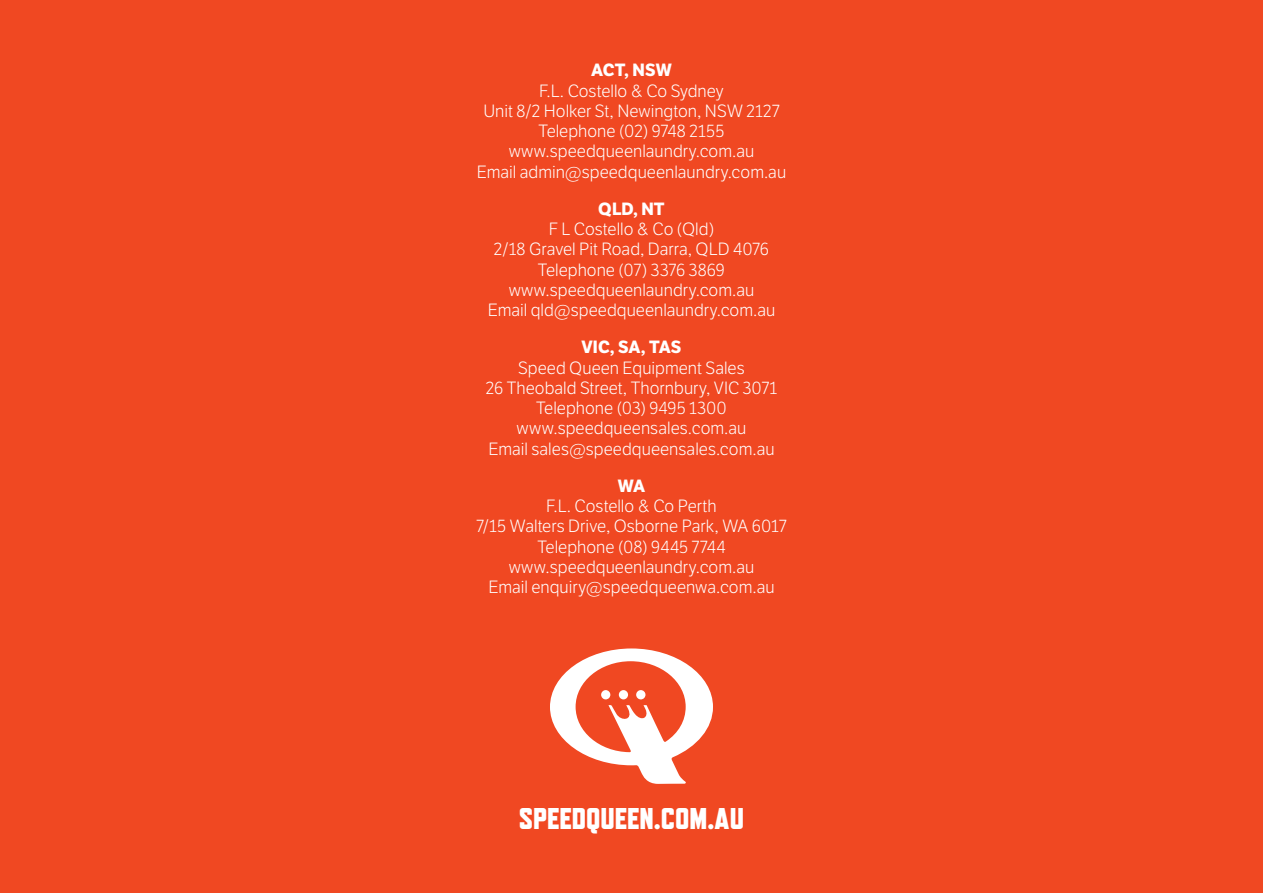
<style>
.page{position:relative;width:1263px;height:893px;background:#f04822}
.page>*{position:absolute;margin:0;border:0;box-sizing:border-box;transform-origin:0 0}
.t1{font:800 30px "Refrigerator Deluxe";color:#fff}
.t2{font:300 17.25px/20.2px "LFT Etica";color:#fff;text-align:center}
.t3{font:700 17.25px "LFT Etica";letter-spacing:.005em;color:#fff}
</style>
<div class="page">
<svg style="left:550px;top:648px;width:163px;height:136px"></svg>
<p class="t3" style="left:591px;top:60px;width:82px">ACT, NSW</p>
<p class="t2" style="left:477px;top:81px;width:311px">F.L. Costello &amp; Co Sydney<br>Unit 8/2 Holker St, Newington, NSW 2127<br>Telephone (02) 9748 2155 www.speedqueenlaundry.com.au<br>Email admin@speedqueenlaundry.com.au</p>
<p class="t3" style="left:598px;top:198px;width:68px">QLD, NT</p>
<p class="t2" style="left:488px;top:220px;width:289px">F L Costello &amp; Co (Qld)<br>2/18 Gravel Pit Road, Darra, QLD 4076<br>Telephone (07) 3376 3869 www.speedqueenlaundry.com.au<br>Email qld@speedqueenlaundry.com.au</p>
<p class="t3" style="left:581px;top:337px;width:102px">VIC, SA, TAS</p>
<p class="t2" style="left:486px;top:358px;width:293px">Speed Queen Equipment Sales<br>26 Theobald Street, Thornbury, VIC 3071<br>Telephone (03) 9495 1300 www.speedqueensales.com.au<br>Email sales@speedqueensales.com.au</p>
<p class="t3" style="left:618px;top:475px;width:29px">WA</p>
<p class="t2" style="left:476px;top:497px;width:312px">F.L. Costello &amp; Co Perth<br>7/15 Walters Drive, Osborne Park, WA 6017<br>Telephone (08) 9445 7744 www.speedqueenlaundry.com.au<br>Email enquiry@speedqueenwa.com.au</p>
<h1 class="t1" style="left:519px;top:801px;width:227px">SPEEDQUEEN.COM.AU</h1>
</div>
